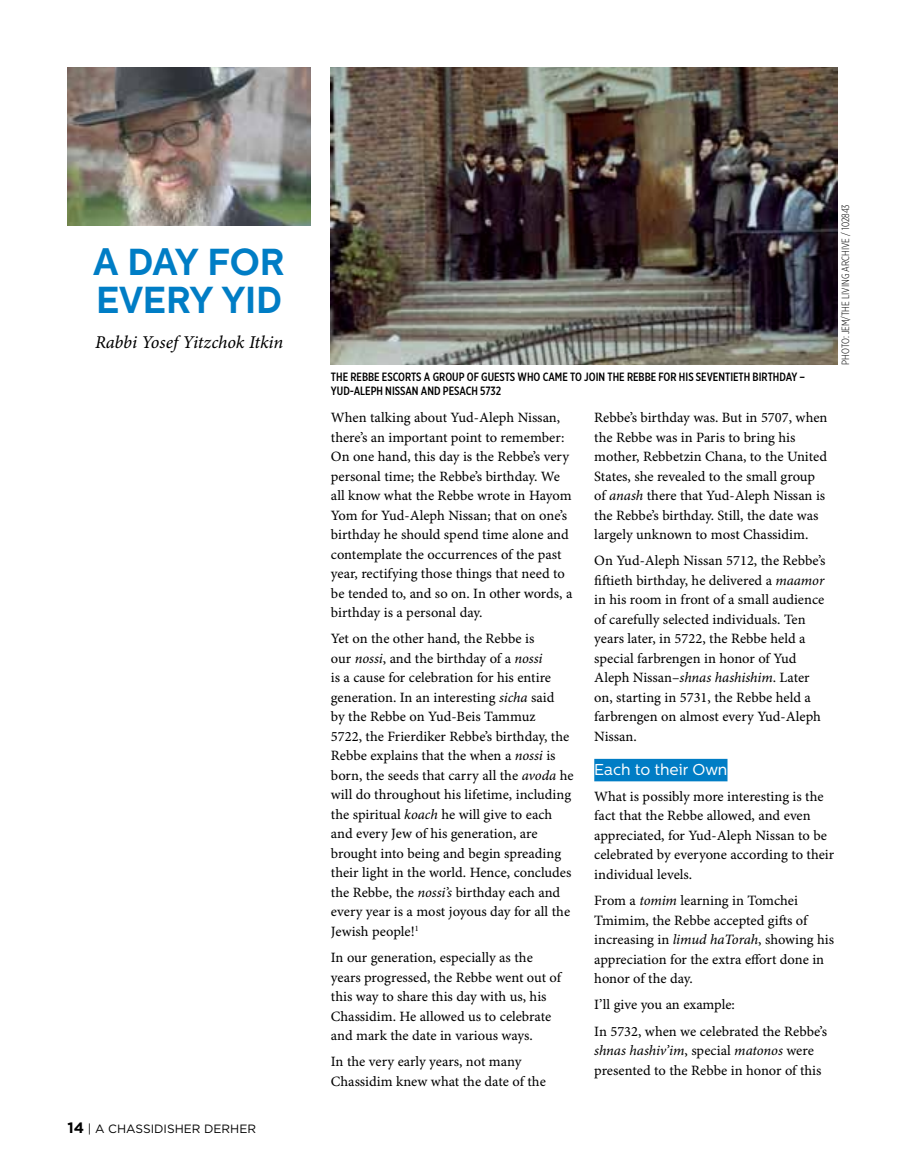
<style>
.page{position:relative;width:905px;height:1161px;background:#fff}
.page>*{position:absolute;margin:0;border:0;box-sizing:border-box;transform-origin:0 0}
.t1{font:700 37.5px/37.5px "Centrale Sans";color:#007dc5}
.t2{font:18px "Minion Pro It Capt";letter-spacing:-.01em;color:#000}
.t3{font:15.75px "Centrale Sans";color:#fff}
.t4{font:14.25px/19.5px "Minion Pro Capt";letter-spacing:-.005em;color:#000}
.t5{font:14.25px "Minion Pro It Capt";letter-spacing:-.01em;color:#000}
.t6{font:500 12px/14.4px "Gotham X Narrow";color:#000}
.t7{font:12px "Gotham";color:#000}
.t8{font:300 10.5px "Gotham X Narrow";color:#000}
.s1{font-weight:700;font-size:15px}
.s2{font-family:"Minion Pro It Capt"}
.s3{font-family:"Minion Pro Capt"}
</style>
<div class="page">
<div style="left:594px;top:759px;width:133px;height:22px;background:#007dc5"></div>
<img style="left:68px;top:68px;width:242px;height:158px">
<img style="left:331px;top:68px;width:506px;height:296px">
<h1 class="t1" style="left:94px;top:243px;width:193px">A DAY FOR<br>EVERY YID</h1>
<p class="t2" style="left:95px;top:331px;width:190px">Rabbi Yosef Yitzchok Itkin</p>
<p class="t7" style="left:68px;top:1122px;width:190px"><span class="s1">14</span> | A CHASSIDISHER DERHER</p>
<p class="t6" style="left:331px;top:369px;width:476px">THE REBBE ESCORTS A GROUP OF GUESTS WHO CAM E TO JOIN THE REBBE FOR HIS SEVENTIETH BIRTHDAY –<br>YUD-ALEPH NISSAN AN D PESACH 5732</p>
<p class="t8" style="left:839px;top:365px;width:162px;rotate:-90deg">Photo: Jem/The Living Archive / 102843</p>
<p class="t4" style="left:331px;top:408px;width:243px">When talking about Yud-Aleph Nissan, there’s an important point to remember:<br>On one hand, this day is the Rebbe’s very personal time; the Rebbe’s birthday. We all know what the Rebbe wrote in Hayom Yom for Yud-Aleph Nissan; that on one’s birthday he should spend time alone and contemplate the occurrences of the past year, rectifying those things that need to be tended to, and so on. In other words, a birthday is a personal day.</p>
<p class="t4" style="left:331px;top:630px;width:244px">Yet on the other hand, the Rebbe is<br>our <span class="s2">nossi</span>, and the birthday of a <span class="s2">nossi<br></span>is a cause for celebration for his entire generation. In an interesting <span class="s2">sicha</span> said<br>by the Rebbe on Yud-Beis Tammuz<br>5722, the Frierdiker Rebbe’s birthday, the Rebbe explains that the when a <span class="s2">nossi</span> is born, the seeds that carry all the <span class="s2">avoda</span> he will do throughout his lifetime, including the spiritual <span class="s2">koach</span> he will give to each and every Jew of his generation, are brought into being and begin spreading their light in the world. Hence, concludes the Rebbe, the <span class="s2">nossi’s</span> birthday each and every year is a most joyous day for all the Jewish people!<sup>1</sup></p>
<p class="t4" style="left:331px;top:948px;width:232px">In our generation, especially as the years progressed, the Rebbe went out of this way to share this day with us, his Chassidim. He allowed us to celebrate and mark the date in various ways.</p>
<p class="t4" style="left:331px;top:1053px;width:216px">In the very early years, not many<br>Chassidim knew what the date of the</p>
<p class="t4" style="left:594px;top:408px;width:235px">Rebbe’s birthday was. But in 5707, when the Rebbe was in Paris to bring his mother, Rebbetzin Chana, to the United States, she revealed to the small group of <span class="s2">anash</span> there that Yud-Aleph Nissan is the Rebbe’s birthday. Still, the date was largely unknown to most Chassidim.</p>
<p class="t4" style="left:594px;top:552px;width:233px">On Yud-Aleph Nissan 5712, the Rebbe’s fiftieth birthday, he delivered a <span class="s2">maamor </span>in his room in front of a small audience of carefully selected individuals. Ten years later, in 5722, the Rebbe held a special farbrengen in honor of Yud Aleph Nissan–<span class="s2">shnas hashishim</span>. Later on, starting in 5731, the Rebbe held a farbrengen on almost every Yud-Aleph Nissan.</p>
<p class="t3" style="left:594px;top:760px;width:135px">Each to their Own</p>
<p class="t4" style="left:594px;top:787px;width:241px">What is possibly more interesting is the fact that the Rebbe allowed, and even appreciated, for Yud-Aleph Nissan to be celebrated by everyone according to their individual levels.</p>
<p class="t4" style="left:594px;top:891px;width:241px">From a <span class="s2">tomim</span> learning in Tomchei Tmimim, the Rebbe accepted gifts of increasing in <span class="s2">limud haTorah</span>, showing his appreciation for the extra effort done in honor of the day.</p>
<p class="t4" style="left:594px;top:992px;width:234px;line-height:26.2px">I’ll give you an example:<br>In 5732, when we celebrated the Rebbe’s</p>
<p class="t5" style="left:594px;top:1042px;width:221px">shnas hashiv’im<span class="s3">, special</span> matonos <span class="s3">were</span></p>
<p class="t4" style="left:594px;top:1061px;width:229px">presented to the Rebbe in honor of this</p>
</div>
